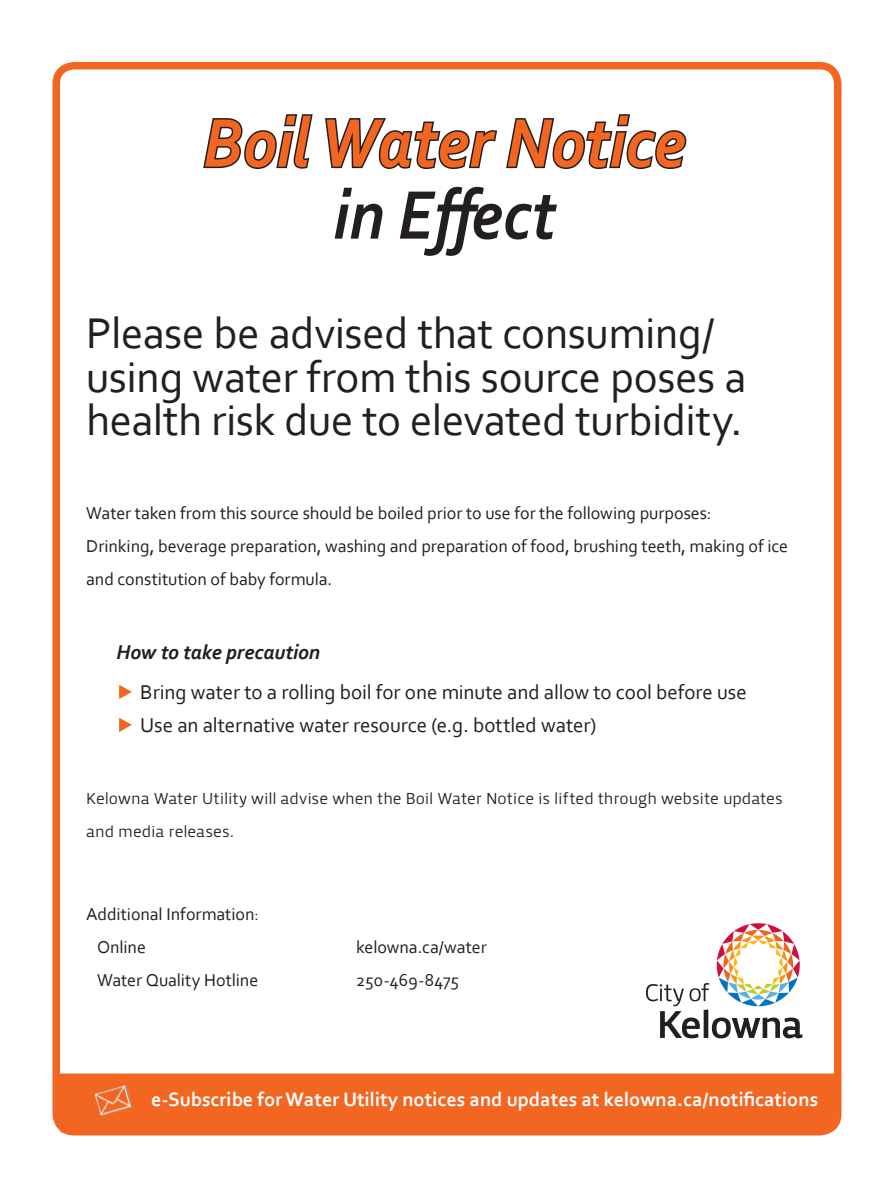
<style>
.page{position:relative;width:891px;height:1188px;background:#fff}
.page>*{position:absolute;margin:0;border:0;box-sizing:border-box;transform-origin:0 0}
.t1{font:italic 700 72px "Corbel";color:#f36621;scale:.91 1}
.t2{font:italic 700 72px "Corbel";color:#231f20;scale:.91 1}
.t3{font:45px/43.5px "Corbel";letter-spacing:-.01em;color:#231f20}
.t4{font:21px/33px "Corbel";letter-spacing:-.005em;color:#231f20}
.t5{font:italic 700 21px "Corbel";letter-spacing:-.01em;color:#231f20}
.t6{font:700 20.25px "Corbel";color:#fff}
.t7{font:18px/33px "Corbel";letter-spacing:-.005em;color:#231f20}
.t8{font:16.5px/33px "Priva One Pro";letter-spacing:-.01em;color:#231f20}
.s1{font-size:16.5px}
</style>
<div class="page">
<div style="left:52px;top:62px;width:790px;height:1074px;border:8px solid #f36621;border-radius:18px"></div>
<svg style="left:203px;top:114px;width:110px;height:55px"></svg>
<svg style="left:325px;top:114px;width:362px;height:55px"></svg>
<svg style="left:646px;top:923px;width:156px;height:115px"></svg>
<div style="left:53px;top:1073px;width:784px;height:60px;background:#f36621"></div>
<img style="left:94px;top:1085px;width:39px;height:33px">
<svg style="left:119px;top:685px;width:13px;height:14px"></svg>
<svg style="left:119px;top:718px;width:13px;height:14px"></svg>
<h1 class="t1" style="left:203px;top:98px;width:532px">Boil Water Notice</h1>
<h1 class="t2" style="left:333px;top:170px;width:246px">in Effect</h1>
<h2 class="t3" style="left:86px;top:310px;width:662px">Please be advised that consuming/ using water from this source poses a health risk due to elevated turbidity.</h2>
<p class="t7" style="left:86px;top:497px;width:703px">Water taken from this source should be boiled prior to use for the following purposes:<br>Drinking, beverage preparation, washing and preparation of food, brushing teeth, making of ice and constitution of baby formula.</p>
<p class="t5" style="left:117px;top:639px;width:205px">How to take precaution</p>
<p class="t4" style="left:140px;top:675px;width:608px">Bring water to a rolling boil for one minute and allow to cool before use<br>Use an alternative water resource (e.g. bottled water)</p>
<p class="t8" style="left:86px;top:782px;width:698px">Kelowna Water Utility will advise when the Boil Water Notice is lifted through website updates and media releases.</p>
<p class="t7" style="left:97px;top:897px;width:163px;text-indent:-11px">Additional Information<span class="s1">:<br></span>Online</p>
<p class="t7" style="left:356px;top:930px;width:132px">kelowna.ca/water</p>
<p class="t7" style="left:97px;top:963px;width:163px">Water Quality Hotline</p>
<p class="t7" style="left:356px;top:963px;width:105px">250-469-8475</p>
<p class="t6" style="left:151px;top:1087px;width:668px">e-Subscribe for Water Utility notices and updates at kelowna.ca/notifications</p>
</div>
